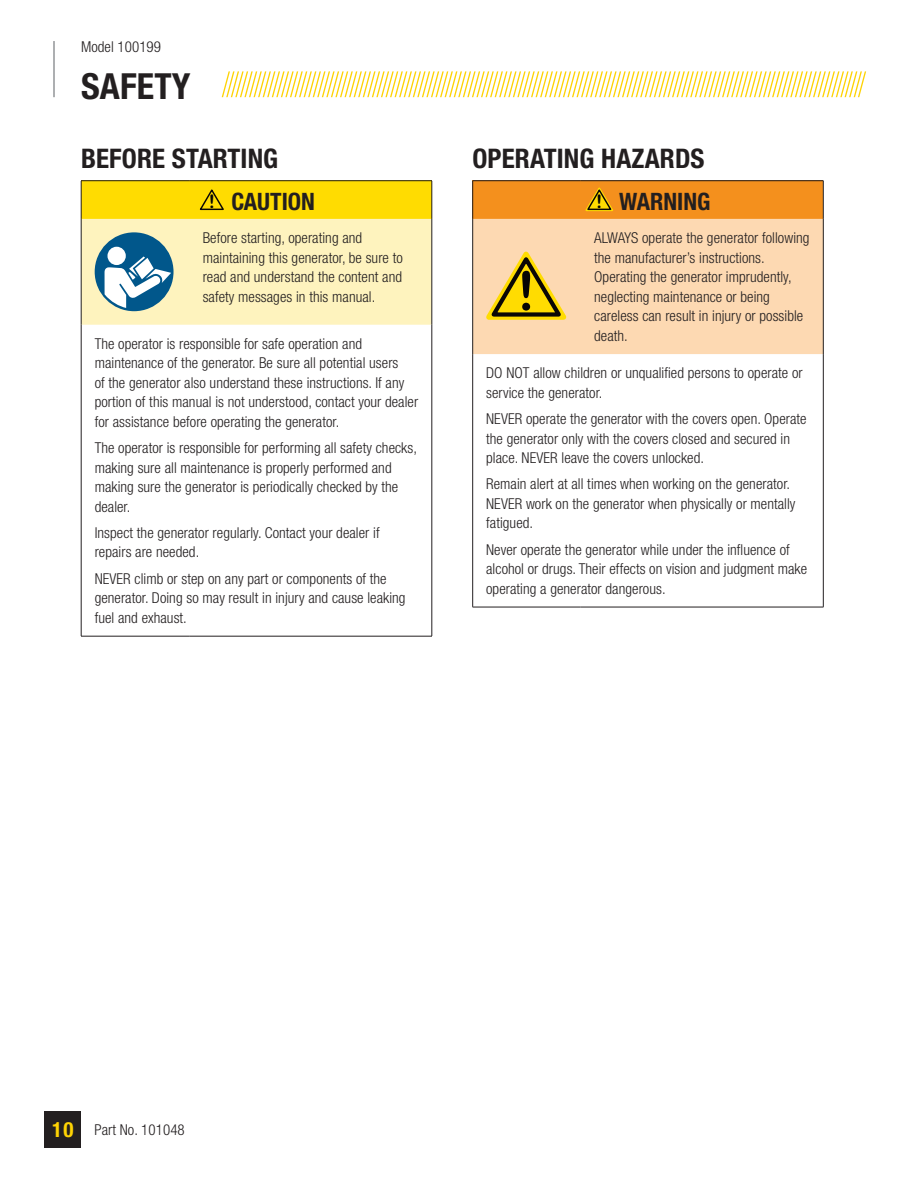
<style>
.page{position:relative;width:918px;height:1188px;background:#fff}
.page>*{position:absolute;margin:0;border:0;box-sizing:border-box;transform-origin:0 0}
.t1{font:53.85px "Arial Rounded MT Bold";color:#050504}
.t2{font:700 condensed 36px "Helvetica Neue LT Std";letter-spacing:.005em;color:#231f20}
.t3{font:700 condensed 27px "Helvetica Neue LT Std";letter-spacing:.005em;color:#231f20}
.t4{font:700 condensed 24px "Helvetica Neue LT Std";color:#231f20}
.t5{font:700 condensed 21px "Helvetica Neue LT Std";color:#fed304}
.t6{font:300 condensed 15px/19.5px "Helvetica Neue LT Std";letter-spacing:.005em;color:#231f20}
.s1{font-family:"Arial Rounded MT Bold";font-weight:400;font-stretch:normal;font-size:18.75px;color:#050504}
</style>
<div class="page">
<hr style="left:53px;top:41px;width:2px;height:56px;background:#939598">
<div style="left:45px;top:1111px;width:36px;height:37px;background:#231f20"></div>
<svg style="left:221px;top:71px;width:645px;height:27px"></svg>
<div style="left:81px;top:181px;width:351px;height:38px;background:#ffdc01"></div>
<hr style="left:81px;top:325px;width:1px;height:311px;background:#231f20">
<hr style="left:432px;top:325px;width:1px;height:311px;background:#231f20">
<hr style="left:81px;top:636px;width:108px;height:1px;background:#231f20">
<hr style="left:189px;top:636px;width:243px;height:1px;background:#231f20">
<hr style="left:81px;top:180px;width:108px;height:1px;background:#231f20">
<hr style="left:81px;top:181px;width:1px;height:38px;background:#231f20">
<hr style="left:189px;top:180px;width:243px;height:1px;background:#231f20">
<hr style="left:432px;top:181px;width:1px;height:38px;background:#231f20">
<hr style="left:432px;top:219px;width:1px;height:106px;background:#231f20">
<svg style="left:199px;top:189px;width:25px;height:22px"></svg>
<svg style="left:81px;top:219px;width:351px;height:106px;background:#e3e2b9"></svg>
<div style="left:473px;top:181px;width:350px;height:38px;background:#f4901d"></div>
<div style="left:473px;top:219px;width:350px;height:135px;background:#fdd9b2"></div>
<hr style="left:472px;top:180px;width:109px;height:1px;background:#231f20">
<hr style="left:472px;top:181px;width:1px;height:38px;background:#231f20">
<hr style="left:581px;top:180px;width:243px;height:1px;background:#231f20">
<hr style="left:823px;top:181px;width:1px;height:38px;background:#231f20">
<hr style="left:472px;top:219px;width:1px;height:135px;background:#231f20">
<hr style="left:823px;top:219px;width:1px;height:135px;background:#231f20">
<hr style="left:472px;top:354px;width:1px;height:253px;background:#231f20">
<hr style="left:823px;top:354px;width:1px;height:253px;background:#231f20">
<hr style="left:472px;top:607px;width:109px;height:1px;background:#231f20">
<hr style="left:581px;top:607px;width:243px;height:1px;background:#231f20">
<svg style="left:585px;top:187px;width:28px;height:25px"></svg>
<svg style="left:486px;top:252px;width:80px;height:69px;background:#dabb53"></svg>
<p class="t6" style="left:81px;top:37px;width:82px">Model 100199</p>
<h2 class="t2" style="left:81px;top:64px;width:111px">SAFETY</h2>
<h3 class="t3" style="left:81px;top:142px;width:199px">BEFORE STARTING</h3>
<h3 class="t4" style="left:209px;top:187px;width:108px"><span class="s1">!</span> CAUTION</h3>
<p class="t6" style="left:203px;top:228px;width:202px">Before starting, operating and maintaining this generator, be sure to read and understand the content and safety messages in this manual.</p>
<p class="t6" style="left:95px;top:334px;width:325px">The operator is responsible for safe operation and maintenance of the generator. Be sure all potential users<br>of the generator also understand these instructions. If any portion of this manual is not understood, contact your dealer for assistance before operating the generator.</p>
<p class="t6" style="left:95px;top:438px;width:324px">The operator is responsible for performing all safety checks, making sure all maintenance is properly performed and making sure the generator is periodically checked by the dealer.</p>
<p class="t6" style="left:95px;top:523px;width:286px">Inspect the generator regularly. Contact your dealer if repairs are needed.</p>
<p class="t6" style="left:95px;top:568px;width:312px">NEVER climb or step on any part or components of the generator. Doing so may result in injury and cause leaking fuel and exhaust.</p>
<h3 class="t3" style="left:472px;top:142px;width:234px">OPERATING HAZARDS</h3>
<h3 class="t4" style="left:596px;top:187px;width:116px"><span class="s1">!</span> WARNING</h3>
<p class="t6" style="left:594px;top:228px;width:217px">ALWAYS operate the generator following the manufacturer’s instructions.<br>Operating the generator imprudently, neglecting maintenance or being careless can result in injury or possible death.</p>
<p class="t6" style="left:486px;top:363px;width:318px">DO NOT allow children or unqualified persons to operate or service the generator.</p>
<p class="t6" style="left:486px;top:409px;width:322px">NEVER operate the generator with the covers open. Operate the generator only with the covers closed and secured in place. NEVER leave the covers unlocked.</p>
<p class="t6" style="left:486px;top:474px;width:311px">Remain alert at all times when working on the generator.<br>NEVER work on the generator when physically or mentally fatigued.</p>
<p class="t6" style="left:486px;top:539px;width:323px">Never operate the generator while under the influence of alcohol or drugs. Their effects on vision and judgment make operating a generator dangerous.</p>
<h1 class="t1" style="left:517px;top:259px;width:19px">!</h1>
<h3 class="t5" style="left:52px;top:1117px;width:23px">10</h3>
<p class="t6" style="left:94px;top:1120px;width:92px">Part No. 101048</p>
</div>
